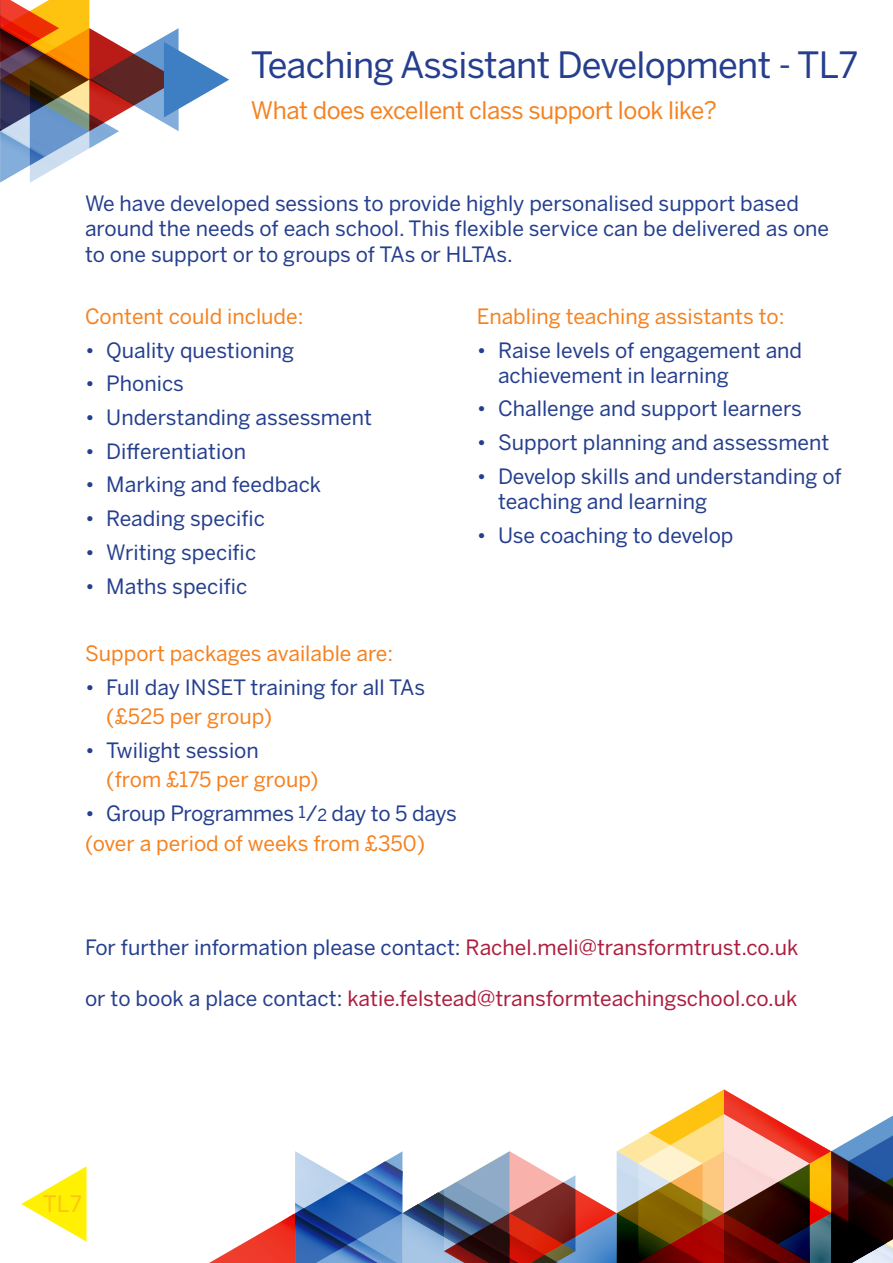
<style>
.page{position:relative;width:893px;height:1263px;background:#fff}
.page>*{position:absolute;margin:0;border:0;box-sizing:border-box;transform-origin:0 0}
.t1{font:36px "Benton Sans";letter-spacing:-.02em;color:#253f8e}
.t2{font:24px "Benton Sans";letter-spacing:-.02em;color:#f58220}
.t3{font:22.5px "Benton Sans";color:#fec210}
.t4{font:21px/25.2px "Benton Sans";color:#253f8e}
.t5{font:21px/29.5px "Benton Sans";color:#f58220}
.t6{font:21px "Benton Sans";color:#ad1d3e}
.s1{color:#253f8e}
.s2{font-size:16.5px;color:#253f8e}
.s3{color:#ad1d3e}
</style>
<div class="page">
<svg style="left:209px;top:1138px;width:430px;height:125px"></svg>
<svg style="left:639px;top:1089px;width:254px;height:174px"></svg>
<svg style="left:0;top:0;width:229px;height:183px"></svg>
<svg style="left:21px;top:1166px;width:66px;height:76px"></svg>
<h1 class="t1" style="left:251px;top:43px;width:609px">Teaching Assistant Development - TL7</h1>
<p class="t2" style="left:251px;top:96px;width:468px">What does excellent class support look like?</p>
<p class="t4" style="left:85px;top:191px;width:746px">We have developed sessions to provide highly personalised support based around the needs of each school. This flexible service can be delivered as one to one support or to groups of TAs or HLTAs.</p>
<p class="t5" style="left:85px;top:301px;width:220px">Content could include:</p>
<p class="t4" style="left:85px;top:337px;width:211px">• Quality questioning</p>
<p class="t4" style="left:85px;top:371px;width:100px">• Phonics</p>
<p class="t4" style="left:85px;top:404px;width:289px">• Understanding assessment</p>
<p class="t4" style="left:85px;top:438px;width:162px">• Differentiation</p>
<p class="t4" style="left:85px;top:472px;width:238px">• Marking and feedback</p>
<p class="t4" style="left:85px;top:506px;width:182px">• Reading specific</p>
<p class="t4" style="left:85px;top:539px;width:173px">• Writing specific</p>
<p class="t4" style="left:85px;top:573px;width:164px">• Maths specific</p>
<p class="t5" style="left:85px;top:638px;width:310px">Support packages available are:</p>
<p class="t4" style="left:85px;top:674px;width:342px">• Full day INSET training for all TAs</p>
<p class="t5" style="left:106px;top:701px;width:167px">(£525 per group)</p>
<p class="t4" style="left:85px;top:737px;width:175px">• Twilight session</p>
<p class="t5" style="left:106px;top:765px;width:214px">(from £175 per group)</p>
<p class="t5" style="left:85px;top:798px;width:373px"><span class="s1">• Group Programmes</span> <span class="s2">1</span><span class="s1">/</span><span class="s2">2</span> <span class="s1">day to 5 days </span>(over a period of weeks from £350)</p>
<p class="t5" style="left:477px;top:301px;width:309px">Enabling teaching assistants to:</p>
<p class="t4" style="left:498px;top:337px;width:306px;text-indent:-21px">• Raise levels of engagement and achievement in learning</p>
<p class="t4" style="left:477px;top:396px;width:327px">• Challenge and support learners</p>
<p class="t4" style="left:477px;top:430px;width:354px">• Support planning and assessment</p>
<p class="t4" style="left:498px;top:463px;width:345px;text-indent:-21px">• Develop skills and understanding of teaching and learning</p>
<p class="t4" style="left:477px;top:522px;width:258px">• Use coaching to develop</p>
<p class="t4" style="left:85px;top:935px;width:715px">For further information please contact: <span class="s3">Rachel.meli@transformtrust.co.uk</span></p>
<p class="t6" style="left:85px;top:986px;width:714px"><span class="s1">or to book a place contact:</span> katie.felstead@transformteachingschool.co.uk</p>
<p class="t3" style="left:43px;top:1191px;width:41px">TL7</p>
</div>
